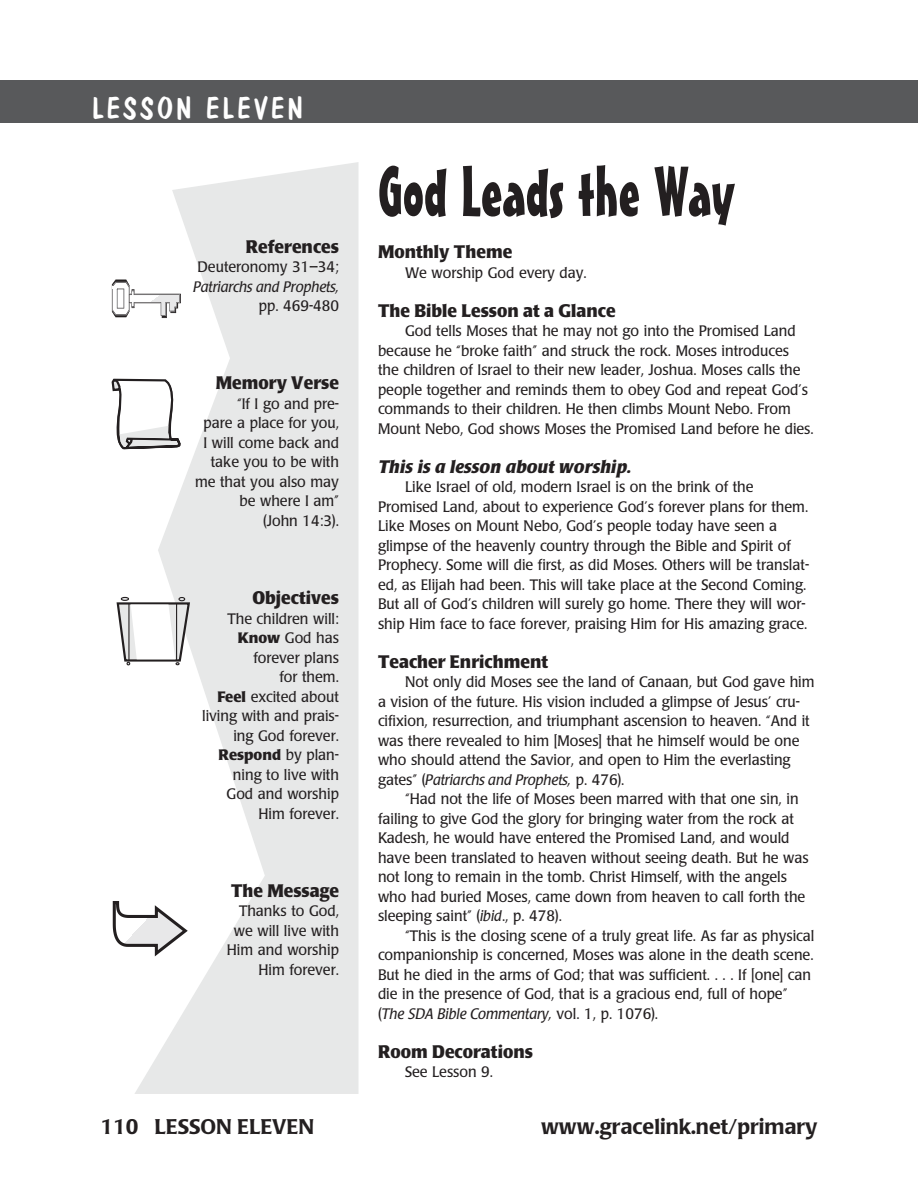
<style>
.page{position:relative;width:918px;height:1202px;background:#fff}
.page>*{position:absolute;margin:0;border:0;box-sizing:border-box;transform-origin:0 0}
.Lesson_title{font:69px "Mister Earl BT";color:#231f20}
.t1{font:30px "Dom Casual D";letter-spacing:.1em;color:#fff}
.t2{font:500 21px "Poppl Laudatio";color:#231f20}
.subhead{font:700 18px "Poppl Laudatio";color:#231f20;scale:.95 1}
.subhead-right{font:700 18px "Poppl Laudatio";color:#231f20;scale:.95 1}
.subhead-2{font:italic 700 18px "Poppl Laudatio";color:#231f20}
.body{font:15px/19.5px "Poppl Laudatio";color:#231f20;scale:.95 1}
.body-right{font:15px/19.5px "Poppl Laudatio";color:#231f20;text-align:right;scale:.95 1}
.body-right-2{font:italic 15px "Poppl Laudatio";color:#231f20;scale:.95 1}
.body-right-3{font:700 15px "Poppl Laudatio";color:#231f20}
.s1{font-weight:700}
.s2{font-weight:400}
.s3{font-style:italic}
</style>
<div class="page">
<svg style="left:134px;top:162px;width:225px;height:932px;fill:#e7e8e8"></svg>
<svg style="left:112px;top:279px;width:69px;height:39px"></svg>
<div style="left:0;top:80px;width:891px;height:43px;background:#58595b"></div>
<svg style="left:112px;top:379px;width:69px;height:70px"></svg>
<svg style="left:117px;top:597px;width:73px;height:68px"></svg>
<hr style="left:128px;top:603px;width:2px;height:57px;background:#231f20">
<hr style="left:176px;top:603px;width:1px;height:57px;background:#231f20">
<svg style="left:113px;top:901px;width:75px;height:55px"></svg>
<div style="left:891px;top:80px;width:27px;height:43px;background:#58595b"></div>
<p class="t1" style="left:92px;top:91px;width:212px">LESSON ELEVEN</p>
<p class="subhead-right" style="left:246px;top:236px;width:100px">References</p>
<p class="body-right" style="left:198px;top:258px;width:150px">Deuteronomy 31–34;</p>
<p class="body-right-2" style="left:193px;top:278px;width:155px">Patriarchs and Prophets,</p>
<p class="body-right" style="left:259px;top:297px;width:86px">pp. 469-480</p>
<p class="subhead-right" style="left:216px;top:373px;width:131px">Memory Verse</p>
<p class="body-right" style="left:237px;top:394px;width:109px">“If I go and pre-</p>
<p class="body-right" style="left:203px;top:414px;width:144px">pare a place for you,</p>
<p class="body-right" style="left:203px;top:433px;width:144px">I will come back and</p>
<p class="body-right" style="left:211px;top:453px;width:136px">take you to be with</p>
<p class="body-right" style="left:195px;top:472px;width:153px">me that you also may</p>
<p class="body-right" style="left:239px;top:492px;width:106px">be where I am” (John 14:3).</p>
<p class="subhead-right" style="left:252px;top:587px;width:93px">Objectives</p>
<p class="body-right" style="left:227px;top:609px;width:119px">The children will:</p>
<p class="body-right" style="left:238px;top:628px;width:108px"><span class="s1">Know</span> God has</p>
<p class="body-right" style="left:253px;top:648px;width:92px">forever plans</p>
<p class="body-right" style="left:280px;top:667px;width:64px">for them.</p>
<p class="body-right" style="left:217px;top:687px;width:130px"><span class="s1">Feel</span> excited about</p>
<p class="body-right" style="left:202px;top:706px;width:146px">living with and prais-</p>
<p class="body-right" style="left:233px;top:726px;width:113px">ing God forever.</p>
<p class="body-right-3" style="left:218px;top:746px;width:122px">Respond <span class="s2">by plan-</span></p>
<p class="body-right" style="left:233px;top:765px;width:113px">ning to live with</p>
<p class="body-right" style="left:227px;top:784px;width:120px">God and worship</p>
<p class="body-right" style="left:258px;top:804px;width:86px">Him forever.</p>
<p class="subhead-right" style="left:231px;top:880px;width:115px">The Message</p>
<p class="body-right" style="left:239px;top:901px;width:107px">Thanks to God,</p>
<p class="body-right" style="left:234px;top:921px;width:112px">we will live with</p>
<p class="body-right" style="left:227px;top:940px;width:120px">Him and worship</p>
<p class="body-right" style="left:258px;top:960px;width:86px">Him forever.</p>
<p class="Lesson_title" style="left:378px;top:149px;width:358px">God Leads the Way</p>
<p class="subhead" style="left:378px;top:242px;width:143px">Monthly Theme</p>
<p class="body" style="left:405px;top:263px;width:193px">We worship God every day.</p>
<p class="subhead" style="left:378px;top:300px;width:252px">The Bible Lesson at a Glance</p>
<p class="body" style="left:378px;top:321px;width:460px;text-indent:27px">God tells Moses that he may not go into the Promised Land because he “broke faith” and struck the rock. Moses introduces<br>the children of Israel to their new leader, Joshua. Moses calls the people together and reminds them to obey God and repeat God’s commands to their children. He then climbs Mount Nebo. From Mount Nebo, God shows Moses the Promised Land before he dies.</p>
<p class="subhead-2" style="left:378px;top:456px;width:255px">This is a lesson about worship.</p>
<p class="body" style="left:378px;top:477px;width:455px;text-indent:27px">Like Israel of old, modern Israel is on the brink of the Promised Land, about to experience God’s forever plans for them.<br>Like Moses on Mount Nebo, God’s people today have seen a glimpse of the heavenly country through the Bible and Spirit of Prophecy. Some will die first, as did Moses. Others will be translat&shy;ed, as Elijah had been. This will take place at the Second Coming.<br>But all of God’s children will surely go home. There they will wor&shy;ship Him face to face forever, praising Him for His amazing grace.</p>
<p class="subhead" style="left:378px;top:651px;width:181px">Teacher Enrichment</p>
<p class="body" style="left:378px;top:672px;width:461px;text-indent:27px">Not only did Moses see the land of Canaan, but God gave him a vision of the future. His vision included a glimpse of Jesus’ cru&shy;cifixion, resurrection, and triumphant ascension to heaven. “And it was there revealed to him [Moses] that he himself would be one who should attend the Savior, and open to Him the everlasting gates” (<span class="s3">Patriarchs and Prophets,</span> p. 476).</p>
<p class="body" style="left:378px;top:789px;width:455px;text-indent:27px">“Had not the life of Moses been marred with that one sin, in failing to give God the glory for bringing water from the rock at Kadesh, he would have entered the Promised Land, and would have been translated to heaven without seeing death. But he was not long to remain in the tomb. Christ Himself, with the angels who had buried Moses, came down from heaven to call forth the sleeping saint” (<span class="s3">ibid</span>., p. 478).</p>
<p class="body" style="left:378px;top:926px;width:461px;text-indent:27px">“This is the closing scene of a truly great life. As far as physical companionship is concerned, Moses was alone in the death scene.<br>But he died in the arms of God; that was sufficient. . . . If [one] can die in the presence of God, that is a gracious end, full of hope” (<span class="s3">The SDA Bible Commentary,</span> vol. 1, p. 1076).</p>
<p class="subhead" style="left:378px;top:1041px;width:165px">Room Decorations</p>
<p class="body" style="left:405px;top:1062px;width:94px">See Lesson 9.</p>
<p class="t2" style="left:100px;top:1115px;width:215px">110 LESSON ELEVEN</p>
<p class="t2" style="left:541px;top:1115px;width:278px">www.gracelink.net/primary</p>
</div>
